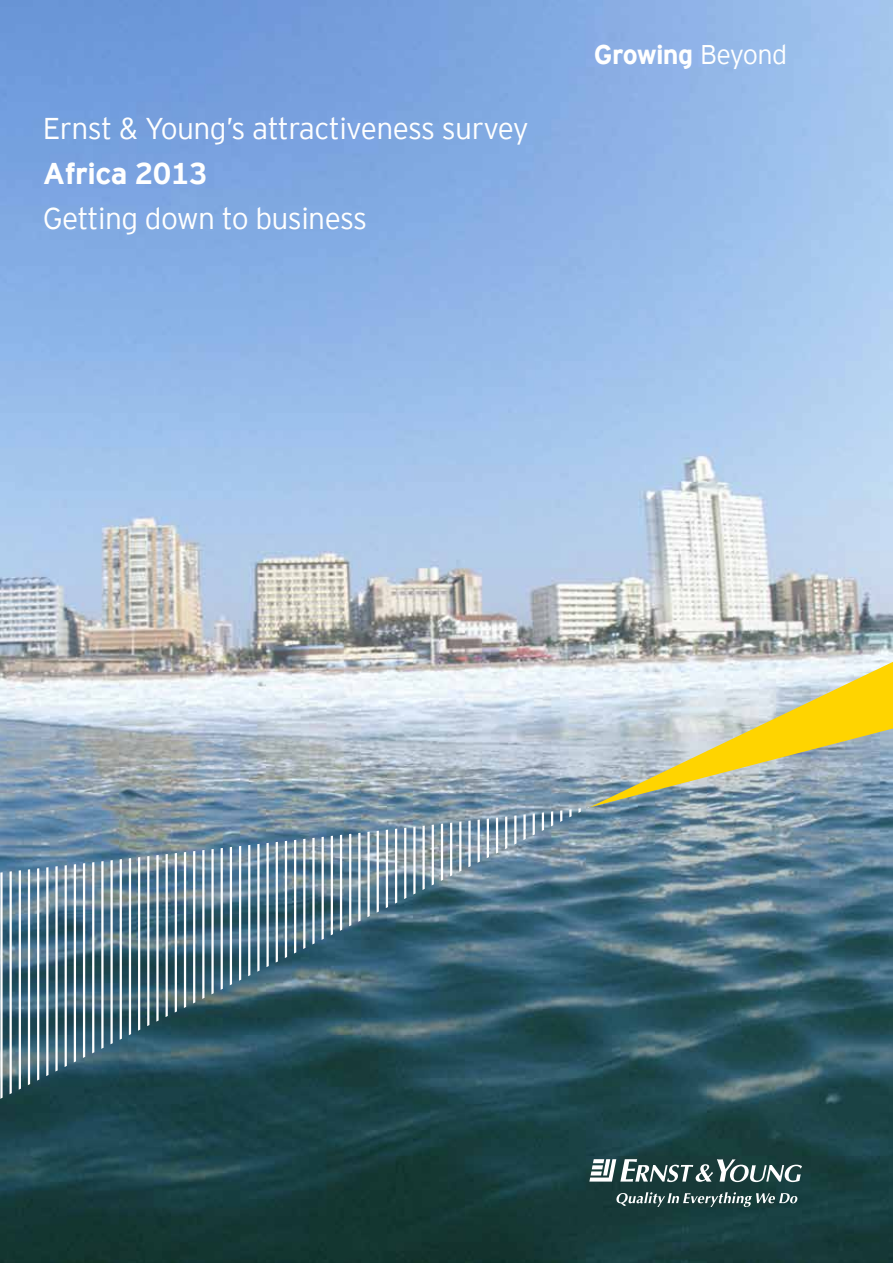
<style>
.page{position:relative;width:893px;height:1263px;background:#fff}
.page>*{position:absolute;margin:0;border:0;box-sizing:border-box;transform-origin:0 0}
.t1{font:300 30px "EY Interstate";letter-spacing:-.02em;color:#fff}
.t2{font:700 30px "EY Interstate";letter-spacing:-.02em;color:#fff}
.t3{font:700 27px "EY Interstate";letter-spacing:-.025em;color:#fff}
.s1{font-weight:300}
</style>
<div class="page">
<img style="left:0;top:0;width:893px;height:1263px">
<svg style="left:589px;top:1159px;width:213px;height:23px"></svg>
<svg style="left:616px;top:1192px;width:182px;height:15px;background:#506a6a"></svg>
<svg style="left:0;top:872px;width:3px;height:227px"></svg>
<svg style="left:10px;top:871px;width:2px;height:223px"></svg>
<svg style="left:19px;top:870px;width:2px;height:220px"></svg>
<svg style="left:28px;top:869px;width:2px;height:216px"></svg>
<svg style="left:37px;top:868px;width:2px;height:213px"></svg>
<svg style="left:46px;top:867px;width:2px;height:209px"></svg>
<svg style="left:55px;top:866px;width:3px;height:205px"></svg>
<svg style="left:65px;top:865px;width:2px;height:202px"></svg>
<svg style="left:74px;top:864px;width:2px;height:198px"></svg>
<svg style="left:83px;top:863px;width:2px;height:195px"></svg>
<svg style="left:92px;top:862px;width:2px;height:191px"></svg>
<svg style="left:101px;top:861px;width:3px;height:188px"></svg>
<svg style="left:110px;top:860px;width:3px;height:184px"></svg>
<svg style="left:120px;top:859px;width:2px;height:181px"></svg>
<svg style="left:129px;top:858px;width:2px;height:177px"></svg>
<svg style="left:138px;top:857px;width:2px;height:174px"></svg>
<svg style="left:147px;top:856px;width:2px;height:170px"></svg>
<svg style="left:156px;top:855px;width:3px;height:166px"></svg>
<svg style="left:166px;top:854px;width:2px;height:163px"></svg>
<svg style="left:175px;top:853px;width:2px;height:159px"></svg>
<svg style="left:184px;top:852px;width:2px;height:156px"></svg>
<svg style="left:193px;top:851px;width:2px;height:152px"></svg>
<svg style="left:202px;top:850px;width:2px;height:149px"></svg>
<svg style="left:211px;top:849px;width:3px;height:145px"></svg>
<svg style="left:221px;top:848px;width:2px;height:142px"></svg>
<svg style="left:230px;top:847px;width:2px;height:138px"></svg>
<svg style="left:239px;top:846px;width:2px;height:135px"></svg>
<svg style="left:248px;top:845px;width:2px;height:131px"></svg>
<svg style="left:257px;top:844px;width:3px;height:128px"></svg>
<svg style="left:266px;top:843px;width:3px;height:124px"></svg>
<svg style="left:276px;top:842px;width:2px;height:120px"></svg>
<svg style="left:285px;top:841px;width:2px;height:117px"></svg>
<svg style="left:294px;top:840px;width:2px;height:113px"></svg>
<svg style="left:303px;top:839px;width:2px;height:110px"></svg>
<svg style="left:312px;top:838px;width:3px;height:106px"></svg>
<svg style="left:322px;top:837px;width:2px;height:103px"></svg>
<svg style="left:331px;top:836px;width:2px;height:99px"></svg>
<svg style="left:340px;top:835px;width:2px;height:96px"></svg>
<svg style="left:349px;top:834px;width:2px;height:92px"></svg>
<svg style="left:358px;top:833px;width:2px;height:89px"></svg>
<svg style="left:367px;top:832px;width:3px;height:85px"></svg>
<svg style="left:377px;top:831px;width:2px;height:82px"></svg>
<svg style="left:386px;top:830px;width:2px;height:78px"></svg>
<svg style="left:395px;top:829px;width:2px;height:74px"></svg>
<svg style="left:404px;top:828px;width:2px;height:71px"></svg>
<svg style="left:413px;top:827px;width:3px;height:67px"></svg>
<svg style="left:422px;top:825px;width:3px;height:65px"></svg>
<svg style="left:432px;top:824px;width:2px;height:61px"></svg>
<svg style="left:441px;top:823px;width:2px;height:58px"></svg>
<svg style="left:450px;top:822px;width:2px;height:54px"></svg>
<svg style="left:459px;top:821px;width:2px;height:51px"></svg>
<svg style="left:468px;top:820px;width:3px;height:47px"></svg>
<svg style="left:478px;top:819px;width:2px;height:44px"></svg>
<svg style="left:487px;top:818px;width:2px;height:40px"></svg>
<svg style="left:496px;top:817px;width:2px;height:37px"></svg>
<svg style="left:505px;top:816px;width:2px;height:33px"></svg>
<svg style="left:514px;top:815px;width:2px;height:29px"></svg>
<svg style="left:523px;top:814px;width:3px;height:26px"></svg>
<svg style="left:533px;top:813px;width:2px;height:22px"></svg>
<svg style="left:542px;top:812px;width:2px;height:19px"></svg>
<svg style="left:551px;top:811px;width:2px;height:15px"></svg>
<svg style="left:560px;top:810px;width:2px;height:12px"></svg>
<svg style="left:569px;top:809px;width:3px;height:8px"></svg>
<svg style="left:578px;top:808px;width:3px;height:5px"></svg>
<svg style="left:588px;top:662px;width:305px;height:146px;background:#c8caa2"></svg>
<p class="t1" style="left:43px;top:107px;width:487px">Ernst &amp; Young’s attractiveness survey</p>
<p class="t2" style="left:43px;top:152px;width:166px">Africa 2013</p>
<p class="t1" style="left:43px;top:197px;width:326px">Getting down to business</p>
<p class="t3" style="left:594px;top:35px;width:195px">Growing <span class="s1">Beyond</span></p>
</div>
